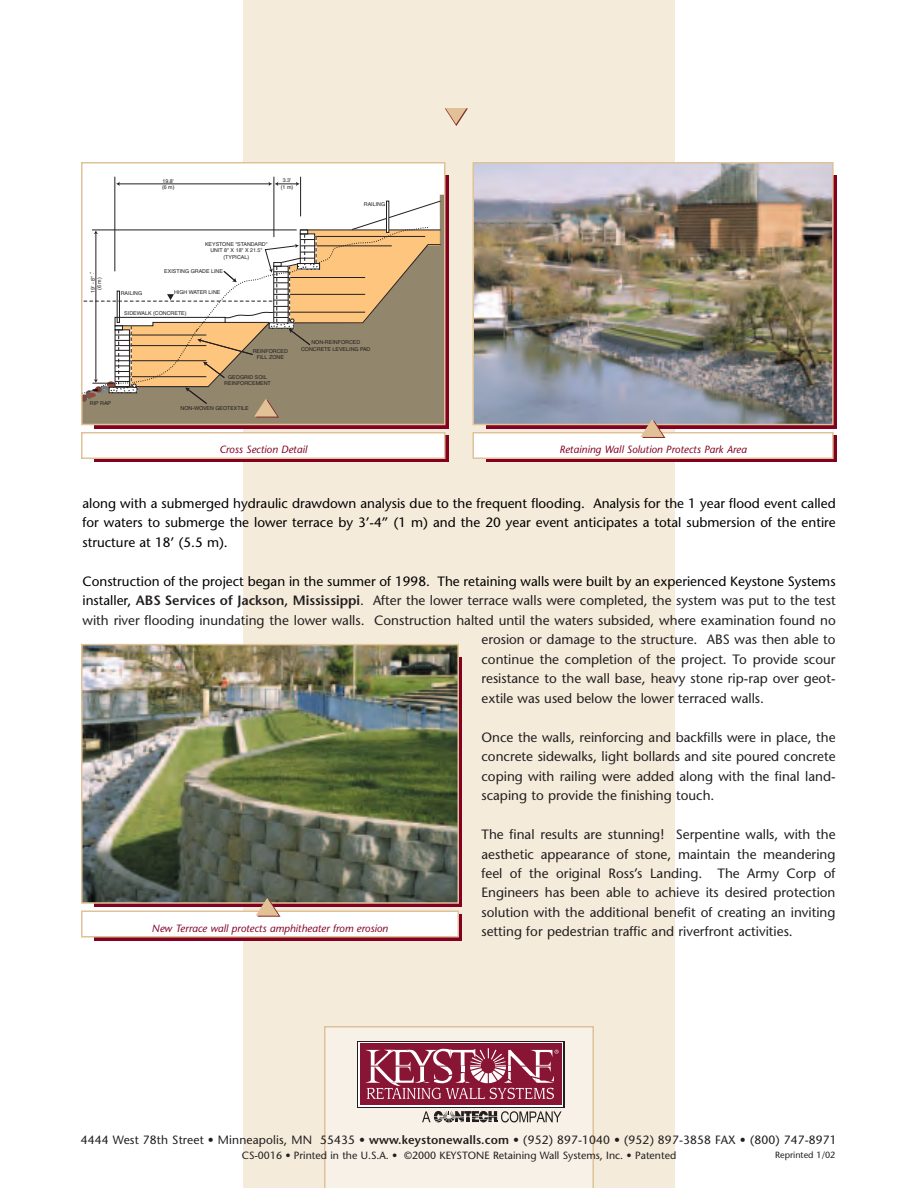
<style>
.page{position:relative;width:918px;height:1188px;background:#fff}
.page>*{position:absolute;margin:0;border:0;box-sizing:border-box;transform-origin:0 0}
.t1{font:13.5px/19.5px "Stone Sans";color:#231f20;text-align:justify}
.t2{font:13.5px/19.5px "Stone Sans";color:#000;text-align:justify}
.t3{font:12px "Stone Sans";letter-spacing:.01em;color:#231f20}
.t4{font:italic 10.5px "Stone Sans";color:#820123}
.t5{font:10.5px "Stone Sans";color:#231f20}
.t6{font:9px "Stone Sans";color:#231f20}
.t7{font:5.4px/6.4px "Helvetica";color:#231f20;text-align:center}
.t8{font:3.6px/3.2px "Helvetica";color:#231f20}
.s1{color:#000}
.s2{font-weight:600}
</style>
<div class="page">
<div style="left:243px;top:0;width:432px;height:1188px;background:#f5ebdb"></div>
<div style="left:324px;top:1026px;width:270px;height:162px;background:#f8f1e7"></div>
<div style="left:357px;top:1041px;width:207px;height:67px;background:#fff"></div>
<svg style="left:561px;top:1043px;width:1px;height:62px"></svg>
<div style="left:360px;top:1043px;width:201px;height:62px;background:#881534"></div>
<svg style="left:365px;top:1048px;width:194px;height:51px"></svg>
<svg style="left:422px;top:1111px;width:140px;height:12px"></svg>
<svg style="left:445px;top:108px;width:23px;height:18px"></svg>
<div style="left:486px;top:435px;width:351px;height:27px;background:#820123"></div>
<div style="left:473px;top:433px;width:360px;height:25px;background:#fff"></div>
<div style="left:472px;top:432px;width:362px;height:27px;border:2px solid #dfc298"></div>
<div style="left:486px;top:176px;width:351px;height:253px;background:linear-gradient(to right,#820123,#820123)"></div>
<div style="left:94px;top:435px;width:355px;height:27px;background:#820123"></div>
<div style="left:82px;top:433px;width:363px;height:25px;background:#fff"></div>
<div style="left:81px;top:432px;width:365px;height:27px;border:2px solid #dfc298"></div>
<div style="left:94px;top:176px;width:355px;height:253px;background:linear-gradient(to right,#820123,#820123)"></div>
<div style="left:82px;top:163px;width:363px;height:261px;background:#fff"></div>
<hr style="left:115px;top:177px;width:1px;height:94px;background:#231f20">
<hr style="left:274px;top:177px;width:1px;height:60px;background:#231f20">
<hr style="left:300px;top:177px;width:1px;height:39px;background:#231f20">
<hr style="left:119px;top:184px;width:151px;height:1px;background:#231f20">
<svg style="left:116px;top:182px;width:4px;height:4px"></svg>
<svg style="left:269px;top:182px;width:31px;height:4px"></svg>
<div style="left:81px;top:162px;width:365px;height:263px;border:2px solid #dfc298"></div>
<img style="left:475px;top:165px;width:356px;height:257px">
<div style="left:472px;top:162px;width:362px;height:263px;border:2px solid #dfc298"></div>
<svg style="left:639px;top:418px;width:27px;height:20px"></svg>
<svg style="left:82px;top:201px;width:363px;height:223px"></svg>
<div style="left:94px;top:914px;width:368px;height:27px;background:#820123"></div>
<div style="left:82px;top:911px;width:376px;height:26px;background:#fff"></div>
<div style="left:81px;top:910px;width:378px;height:28px;border:2px solid #dfc298"></div>
<img style="left:84px;top:647px;width:372px;height:254px">
<div style="left:81px;top:644px;width:378px;height:260px;border:2px solid #dfc298"></div>
<svg style="left:254px;top:897px;width:27px;height:20px"></svg>
<p class="t7" style="left:162px;top:178px;width:14px;text-align:left">19.8' (6 m)</p>
<p class="t7" style="left:281px;top:178px;width:14px">3.3' (1 m)</p>
<p class="t7" style="left:364px;top:201px;width:23px">RAILING</p>
<p class="t8" style="left:89px;top:274px;width:4px;rotate:-90deg">+ -</p>
<p class="t7" style="left:90px;top:293px;width:18px;rotate:-90deg">19' - 8"</p>
<p class="t7" style="left:97px;top:290px;width:14px;rotate:-90deg">(6 m)</p>
<p class="t7" style="left:205px;top:241px;width:64px">KEYSTONE "STANDARD"<br>UNIT 8" X 18" X 21.5" (TYPICAL)</p>
<p class="t7" style="left:121px;top:291px;width:23px">RAILING</p>
<p class="t7" style="left:164px;top:268px;width:60px">EXISTING GRADE LINE</p>
<p class="t7" style="left:174px;top:289px;width:48px">HIGH WATER LINE</p>
<p class="t7" style="left:124px;top:311px;width:64px">SIDEWALK (CONCRETE)</p>
<p class="t7" style="left:90px;top:400px;width:23px">RIP RAP</p>
<p class="t7" style="left:253px;top:348px;width:37px">REINFORCED<br>FILL ZONE</p>
<p class="t7" style="left:224px;top:374px;width:48px">GEOGRID SOIL<br>REINFORCEMENT</p>
<p class="t7" style="left:181px;top:405px;width:70px">NON-WOVEN GEOTEXTILE</p>
<p class="t7" style="left:301px;top:339px;width:71px">NON-REINFORCED<br>CONCRETE LEVELING PAD</p>
<p class="t4" style="left:219px;top:446px;width:89px">Cross Section Detail</p>
<p class="t4" style="left:559px;top:446px;width:189px">Retaining Wall Solution Protects Park Area</p>
<p class="t2" style="left:82px;top:495px;width:755px">along with a submerged hydraulic drawdown analysis due to the frequent flooding. Analysis for the 1 year flood event called for waters to submerge the lower terrace by 3’-4” (1 m) and the 20 year event anticipates a total submersion of the entire structure at 18’ (5.5 m).</p>
<p class="t2" style="left:82px;top:573px;width:755px">Construction of the project began in the summer of 1998. The retaining walls were built by an experienced Keystone Systems</p>
<p class="t1" style="left:82px;top:592px;width:755px"><span class="s1">installer,</span> <span class="s2">ABS Services of Jackson, Mississippi</span>. After the lower terrace walls were completed, the system was put to the test</p>
<p class="t1" style="left:82px;top:611px;width:755px">with river flooding inundating the lower walls. Construction halted until the waters subsided, where examination found no</p>
<p class="t1" style="left:482px;top:631px;width:356px">erosion or damage to the structure. ABS was then able to</p>
<p class="t1" style="left:482px;top:650px;width:356px">continue the completion of the project. To provide scour</p>
<p class="t1" style="left:482px;top:670px;width:356px">resistance to the wall base, heavy stone rip-rap over geot-</p>
<p class="t1" style="left:482px;top:689px;width:284px">extile was used below the lower terraced walls.</p>
<p class="t1" style="left:482px;top:729px;width:356px">Once the walls, reinforcing and backfills were in place, the concrete sidewalks, light bollards and site poured concrete coping with railing were added along with the final land&shy;scaping to provide the finishing touch.</p>
<p class="t1" style="left:482px;top:826px;width:356px">The final results are stunning! Serpentine walls, with the aesthetic appearance of stone, maintain the meandering feel of the original Ross’s Landing. The Army Corp of Engineers has been able to achieve its desired protection solution with the additional benefit of creating an inviting setting for pedestrian traffic and riverfront activities.</p>
<p class="t4" style="left:152px;top:924px;width:238px">New Terrace wall protects amphitheater from erosion</p>
<p class="t3" style="left:81px;top:1135px;width:757px">4444 West 78th Street • Minneapolis, MN 55435 • <span class="s2">www.keystonewalls.com</span> • (952) 897-1040 • (952) 897-3858 FAX • (800) 747-8971</p>
<p class="t5" style="left:242px;top:1152px;width:436px">CS-0016 • Printed in the U.S.A. • ©2000 KEYSTONE Retaining Wall Systems, Inc. • Patented</p>
<p class="t6" style="left:775px;top:1151px;width:62px">Reprinted 1/02</p>
</div>
